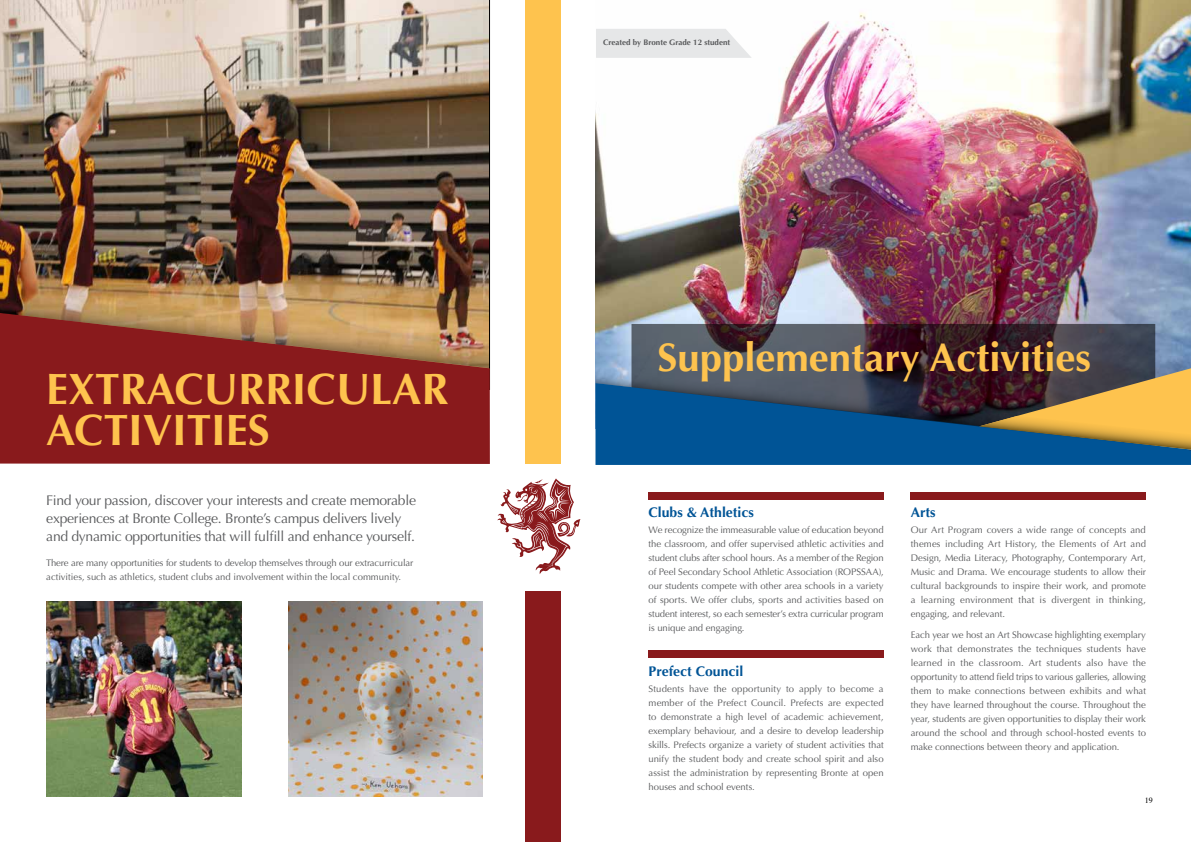
<style>
.page{position:relative;width:1191px;height:842px;background:#fff}
.page>*{position:absolute;margin:0;border:0;box-sizing:border-box;transform-origin:0 0}
.t1{font:700 44px/41px "Optima";color:#fec34e}
.t2{font:700 40px "Optima";color:#fec34e}
.t3{font:14px/18px "Optima";letter-spacing:-.02em;color:#58595b}
.t4{font:700 14px "Optima";color:#005496}
.t5{font:9.5px/14px "Optima";letter-spacing:-.005em;color:#58595b;text-align:justify}
.t6{font:700 8px "Optima";color:#58595b}
.t7{font:8px "Times";color:#000}
</style>
<div class="page">
<img style="left:0;top:0;width:490px;height:284px">
<img style="left:595px;top:0;width:596px;height:369px">
<img style="left:46px;top:601px;width:196px;height:196px">
<svg style="left:631px;top:324px;width:524px;height:45px;background:#453c47"></svg>
<svg style="left:596px;top:29px;width:155px;height:29px;background:#e7e8e9"></svg>
<div style="left:524px;top:591px;width:36px;height:251px;background:#891a1c"></div>
<div style="left:524px;top:0;width:36px;height:464px;background:#fec34e"></div>
<img style="left:288px;top:602px;width:194px;height:194px">
<svg style="left:497px;top:478px;width:83px;height:96px"></svg>
<svg style="left:595px;top:450px;width:596px;height:15px;background:#015496"></svg>
<img style="left:595px;top:369px;width:593px;height:14px">
<img style="left:595px;top:383px;width:596px;height:67px">
<div style="left:0;top:368px;width:490px;height:96px;background:#891a1c"></div>
<img style="left:0;top:284px;width:490px;height:84px">
<div style="left:648px;top:492px;width:235px;height:8px;background:#891a1c"></div>
<div style="left:910px;top:492px;width:236px;height:8px;background:#891a1c"></div>
<div style="left:648px;top:650px;width:235px;height:7px;background:#891a1c"></div>
<h1 class="t1" style="left:46px;top:369px;width:404px">EXTRACURRICULAR<br>ACTIVITIES</h1>
<h3 class="t3" style="left:46px;top:492px;width:371px">Find your passion, discover your interests and create memorable experiences at Bronte College. Bronte’s campus delivers lively and dynamic opportunities that will fulfill and enhance yourself.</h3>
<p class="t5" style="left:46px;top:556px;width:368px">There are many opportunities for students to develop themselves through our extracurricular activities, such as athletics, student clubs and involvement within the local community.</p>
<p class="t6" style="left:603px;top:38px;width:128px">Created by Bronte Grade 12 student</p>
<h2 class="t2" style="left:657px;top:334px;width:435px">Supplementary Activities</h2>
<h3 class="t4" style="left:648px;top:504px;width:107px">Clubs &amp; Athletics</h3>
<p class="t5" style="left:648px;top:523px;width:237px">We recognize the immeasurable value of education beyond the classroom, and offer supervised athletic activities and student clubs after school hours. As a member of the Region of Peel Secondary School Athletic Association (ROPSSAA), our students compete with other area schools in a variety of sports. We offer clubs, sports and activities based on student interest, so each semester’s extra curricular program is unique and engaging.</p>
<h3 class="t4" style="left:648px;top:663px;width:96px">Prefect Council</h3>
<p class="t5" style="left:648px;top:682px;width:237px">Students have the opportunity to apply to become a member of the Prefect Council. Prefects are expected to demonstrate a high level of academic achievement, exemplary behaviour, and a desire to develop leadership skills. Prefects organize a variety of student activities that unify the student body and create school spirit and also assist the administration by representing Bronte at open houses and school events.</p>
<h3 class="t4" style="left:910px;top:504px;width:26px">Arts</h3>
<p class="t5" style="left:910px;top:523px;width:237px">Our Art Program covers a wide range of concepts and themes including Art History, the Elements of Art and Design, Media Literacy, Photography, Contemporary Art, Music and Drama. We encourage students to allow their cultural backgrounds to inspire their work, and promote a learning environment that is divergent in thinking, engaging, and relevant.</p>
<p class="t5" style="left:910px;top:628px;width:237px">Each year we host an Art Showcase highlighting exemplary work that demonstrates the techniques students have learned in the classroom. Art students also have the opportunity to attend field trips to various galleries, allowing them to make connections between exhibits and what they have learned throughout the course. Throughout the year, students are given opportunities to display their work around the school and through school-hosted events to make connections between theory and application.</p>
<p class="t7" style="left:1144px;top:793px;width:9px">19</p>
</div>
